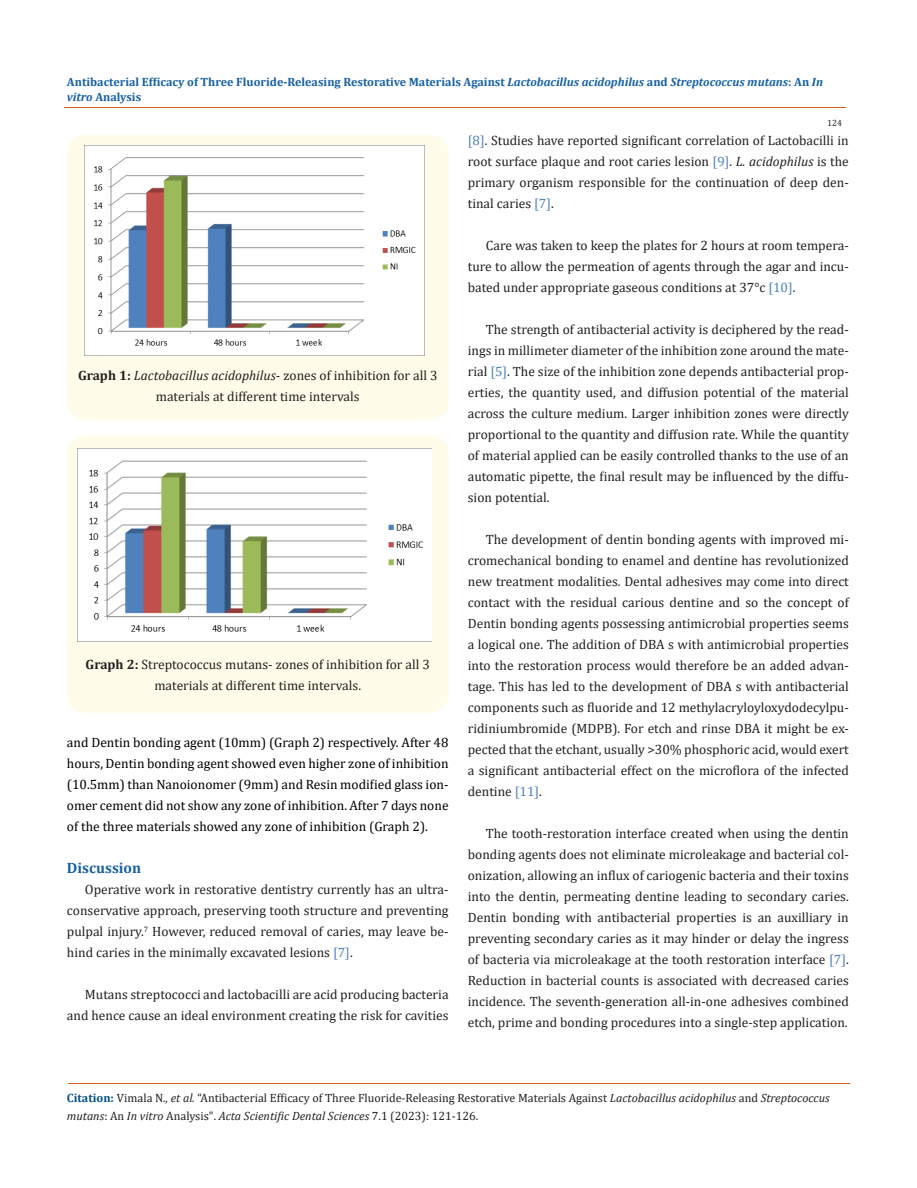
<style>
.page{position:relative;width:917px;height:1188px;background:#fff}
.page>*{position:absolute;margin:0;border:0;box-sizing:border-box;transform-origin:0 0}
.t1{font:700 15px "Cambria";color:#1560a6}
.t2{font:13.5px/21px "Cambria";color:#231f20;text-align:justify}
.t3{font:13.5px/21px "Cambria";color:#000;text-align:justify}
.t4{font:12px/18px "Cambria";color:#231f20}
.t5{font:700 12px/15px "Cambria";color:#1560a6}
.t6{font:9px "Cambria";color:#231f20}
.s1{font-style:italic}
.s2{font-weight:700}
.s3{color:#4f81bd}
.s4{font-weight:700;color:#035089}
</style>
<div class="page">
<div style="left:67px;top:135px;width:381px;height:285px;background:#fffde9;border-radius:18px"></div>
<img style="left:84px;top:145px;width:340px;height:211px">
<div style="left:67px;top:435px;width:381px;height:278px;background:#fffde9;border-radius:18px"></div>
<img style="left:77px;top:449px;width:355px;height:192px">
<hr style="left:64px;top:108px;width:781px;height:1px;background:#e05d1a">
<hr style="left:68px;top:1084px;width:781px;height:1px;background:#e05d1a">
<p class="t5" style="left:67px;top:74px;width:757px">Antibacterial Efficacy of Three Fluoride-Releasing Restorative Materials Against <span class="s1">Lactobacillus acidophilus</span> and <span class="s1">Streptococcus mutans</span>: An <span class="s1">In vitro</span> Analysis</p>
<p class="t2" style="left:78px;top:364px;width:361px;text-align:center"><span class="s2">Graph 1:</span> <span class="s1">Lactobacillus acidophilus</span>- zones of inhibition for all 3 materials at different time intervals</p>
<p class="t2" style="left:86px;top:654px;width:346px;text-align:center"><span class="s2">Graph 2:</span> Streptococcus mutans- zones of inhibition for all 3 materials at different time intervals.</p>
<p class="t3" style="left:67px;top:732px;width:383px">and Dentin bonding agent (10mm) (Graph 2) respectively. After 48 hours, Dentin bonding agent showed even higher zone of inhibition (10.5mm) than Nanoionomer (9mm) and Resin modified glass ion&shy;omer cement did not show any zone of inhibition. After 7 days none of the three materials showed any zone of inhibition (Graph 2).</p>
<p class="t1" style="left:67px;top:858px;width:76px">Discussion</p>
<p class="t2" style="left:67px;top:879px;width:383px;text-indent:18px">Operative work in restorative dentistry currently has an ultra&shy;conservative approach, preserving tooth structure and preventing pulpal injury.<sup>7</sup> However, reduced removal of caries, may leave be&shy;hind caries in the minimally excavated lesions <span class="s3">[7]</span>.</p>
<p class="t2" style="left:67px;top:984px;width:383px;text-align:right">Mutans streptococci and lactobacilli are acid producing bacteria and hence cause an ideal environment creating the risk for cavities</p>
<p class="t6" style="left:827px;top:118px;width:16px">124</p>
<p class="t2" style="left:468px;top:130px;width:382px"><span class="s3">[8]</span>. Studies have reported significant correlation of Lactobacilli in root surface plaque and root caries lesion <span class="s3">[9]</span>. <span class="s1">L. acidophilus</span> is the primary organism responsible for the continuation of deep den&shy;tinal caries <span class="s3">[7]</span>.</p>
<p class="t2" style="left:468px;top:235px;width:382px;text-indent:18px">Care was taken to keep the plates for 2 hours at room tempera&shy;ture to allow the permeation of agents through the agar and incu&shy;bated under appropriate gaseous conditions at 37°c <span class="s3">[10]</span>.</p>
<p class="t2" style="left:468px;top:319px;width:382px;text-indent:18px">The strength of antibacterial activity is deciphered by the read&shy;ings in millimeter diameter of the inhibition zone around the mate&shy;rial <span class="s3">[5]</span>. The size of the inhibition zone depends antibacterial prop&shy;erties, the quantity used, and diffusion potential of the material across the culture medium. Larger inhibition zones were directly proportional to the quantity and diffusion rate. While the quantity of material applied can be easily controlled thanks to the use of an automatic pipette, the final result may be influenced by the diffu&shy;sion potential.</p>
<p class="t2" style="left:468px;top:529px;width:382px;text-indent:18px">The development of dentin bonding agents with improved mi&shy;cromechanical bonding to enamel and dentine has revolutionized new treatment modalities. Dental adhesives may come into direct contact with the residual carious dentine and so the concept of Dentin bonding agents possessing antimicrobial properties seems a logical one. The addition of DBA s with antimicrobial properties into the restoration process would therefore be an added advan&shy;tage. This has led to the development of DBA s with antibacterial components such as fluoride and 12 methylacryloyloxydodecylpu&shy;ridiniumbromide (MDPB). For etch and rinse DBA it might be ex&shy;pected that the etchant, usually &gt;30% phosphoric acid, would exert a significant antibacterial effect on the microflora of the infected dentine <span class="s3">[11]</span>.</p>
<p class="t2" style="left:468px;top:823px;width:382px;text-indent:18px">The tooth-restoration interface created when using the dentin bonding agents does not eliminate microleakage and bacterial col&shy;onization, allowing an influx of cariogenic bacteria and their toxins into the dentin, permeating dentine leading to secondary caries.<br>Dentin bonding with antibacterial properties is an auxilliary in preventing secondary caries as it may hinder or delay the ingress of bacteria via microleakage at the tooth restoration interface <span class="s3">[7]</span>.<br>Reduction in bacterial counts is associated with decreased caries incidence. The seventh-generation all-in-one adhesives combined etch, prime and bonding procedures into a single-step application.</p>
<p class="t4" style="left:67px;top:1088px;width:764px"><span class="s4">Citation:</span> Vimala N<span class="s1">., et al.</span> “Antibacterial Efficacy of Three Fluoride-Releasing Restorative Materials Against <span class="s1">Lactobacillus acidophilus</span> and <span class="s1">Streptococcus mutans</span>: An <span class="s1">In vitro</span> Analysis". <span class="s1">Acta Scientific Dental Sciences</span> 7.1 (2023): 121-126.</p>
</div>
